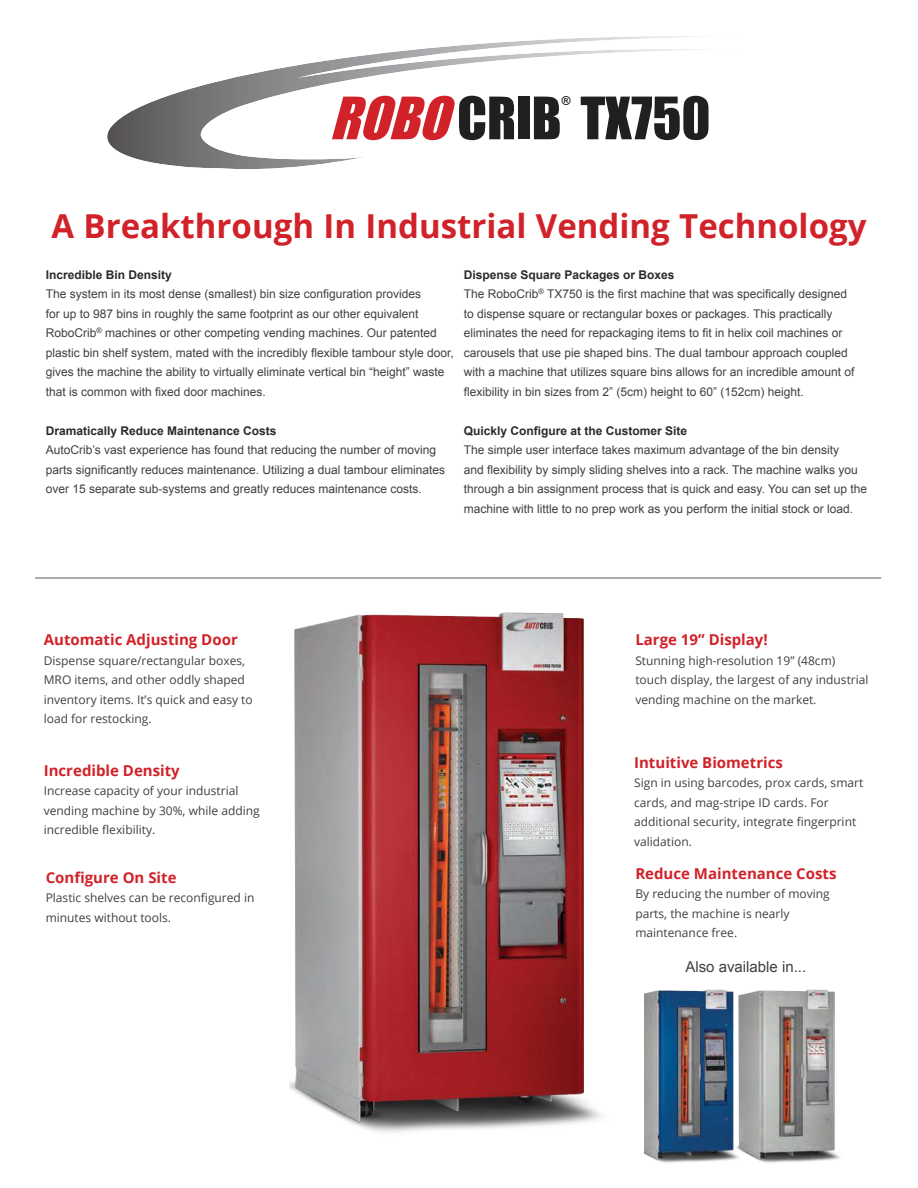
<style>
.page{position:relative;width:918px;height:1188px;background:#fff}
.page>*{position:absolute;margin:0;border:0;box-sizing:border-box;transform-origin:0 0}
.t1{font:54px "Impact";color:#221f1f}
.t2{font:700 33px "Open Sans";color:#d12229}
.t3{font:700 15px "Open Sans";color:#d12229}
.t4{font:15px "Arial";color:#404041}
.t5{font:12px/19.5px "Arial";color:#404041}
.t6{font:12px/19.5px "Open Sans";color:#404041}
.t7{font:700 12px "Arial";color:#2c292a}
.t8{font:12px "Impact";color:#221f1f}
.s1{font-style:italic;color:#d12229}
.s2{font-weight:700;color:#2c292a}
</style>
<div class="page">
<img style="left:107px;top:36px;width:594px;height:133px">
<hr style="left:35px;top:578px;width:846px;height:1px;background:#57585a">
<img style="left:289px;top:577px;width:340px;height:555px">
<img style="left:644px;top:989px;width:80px;height:174px">
<img style="left:724px;top:989px;width:116px;height:174px">
<h1 class="t1" style="left:330px;top:89px;width:382px"><span class="s1">ROBO</span> CRIB TX750</h1>
<p class="t8" style="left:561px;top:94px;width:11px">®</p>
<h2 class="t2" style="left:51px;top:212px;width:817px">A Breakthrough In Industrial Vending Technology</h2>
<p class="t7" style="left:46px;top:270px;width:128px">Incredible Bin Density</p>
<p class="t5" style="left:46px;top:285px;width:410px">The system in its most dense (smallest) bin size configuration provides<br>for up to 987 bins in roughly the same footprint as our other equivalent RoboCrib<sup>®</sup> machines or other competing vending machines. Our patented plastic bin shelf system, mated with the incredibly flexible tambour style door, gives the machine the ability to virtually eliminate vertical bin “height” waste that is common with fixed door machines.</p>
<p class="t7" style="left:46px;top:426px;width:232px">Dramatically Reduce Maintenance Costs</p>
<p class="t5" style="left:46px;top:441px;width:401px">AutoCrib’s vast experience has found that reducing the number of moving parts significantly reduces maintenance. Utilizing a dual tambour eliminates over 15 separate sub-systems and greatly reduces maintenance costs.</p>
<p class="t5" style="left:464px;top:265px;width:392px"><span class="s2">Dispense Square Packages or Boxes<br></span>The RoboCrib<sup>®</sup> TX750 is the first machine that was specifically designed to dispense square or rectangular boxes or packages. This practically eliminates the need for repackaging items to fit in helix coil machines or carousels that use pie shaped bins. The dual tambour approach coupled with a machine that utilizes square bins allows for an incredible amount of flexibility in bin sizes from 2” (5cm) height to 60” (152cm) height.</p>
<p class="t7" style="left:464px;top:423px;width:225px">Quickly Configure at the Customer Site</p>
<p class="t5" style="left:464px;top:441px;width:405px">The simple user interface takes maximum advantage of the bin density<br>and flexibility by simply sliding shelves into a rack. The machine walks you through a bin assignment process that is quick and easy. You can set up the machine with little to no prep work as you perform the initial stock or load.</p>
<p class="t3" style="left:44px;top:634px;width:196px">Automatic Adjusting Door</p>
<p class="t6" style="left:44px;top:652px;width:210px">Dispense square/rectangular boxes,<br>MRO items, and other oddly shaped inventory items. It’s quick and easy to load for restocking.</p>
<p class="t3" style="left:44px;top:765px;width:138px">Incredible Density</p>
<p class="t6" style="left:44px;top:783px;width:217px">Increase capacity of your industrial vending machine by 30%, while adding incredible flexibility.</p>
<p class="t3" style="left:46px;top:867px;width:132px">Configure On Site</p>
<p class="t6" style="left:46px;top:888px;width:210px">Plastic shelves can be reconfigured in minutes without tools.</p>
<p class="t3" style="left:635px;top:634px;width:134px">Large 19” Display!</p>
<p class="t6" style="left:635px;top:652px;width:235px">Stunning high-resolution 19” (48cm) touch display, the largest of any industrial vending machine on the market.</p>
<p class="t3" style="left:634px;top:756px;width:150px">Intuitive Biometrics</p>
<p class="t6" style="left:634px;top:774px;width:231px">Sign in using barcodes, prox cards, smart cards, and mag-stripe ID cards. For additional security, integrate fingerprint validation.</p>
<p class="t3" style="left:635px;top:867px;width:203px">Reduce Maintenance Costs</p>
<p class="t6" style="left:635px;top:885px;width:196px">By reducing the number of moving parts, the machine is nearly maintenance free.</p>
<p class="t4" style="left:685px;top:957px;width:122px">Also available in...</p>
</div>
